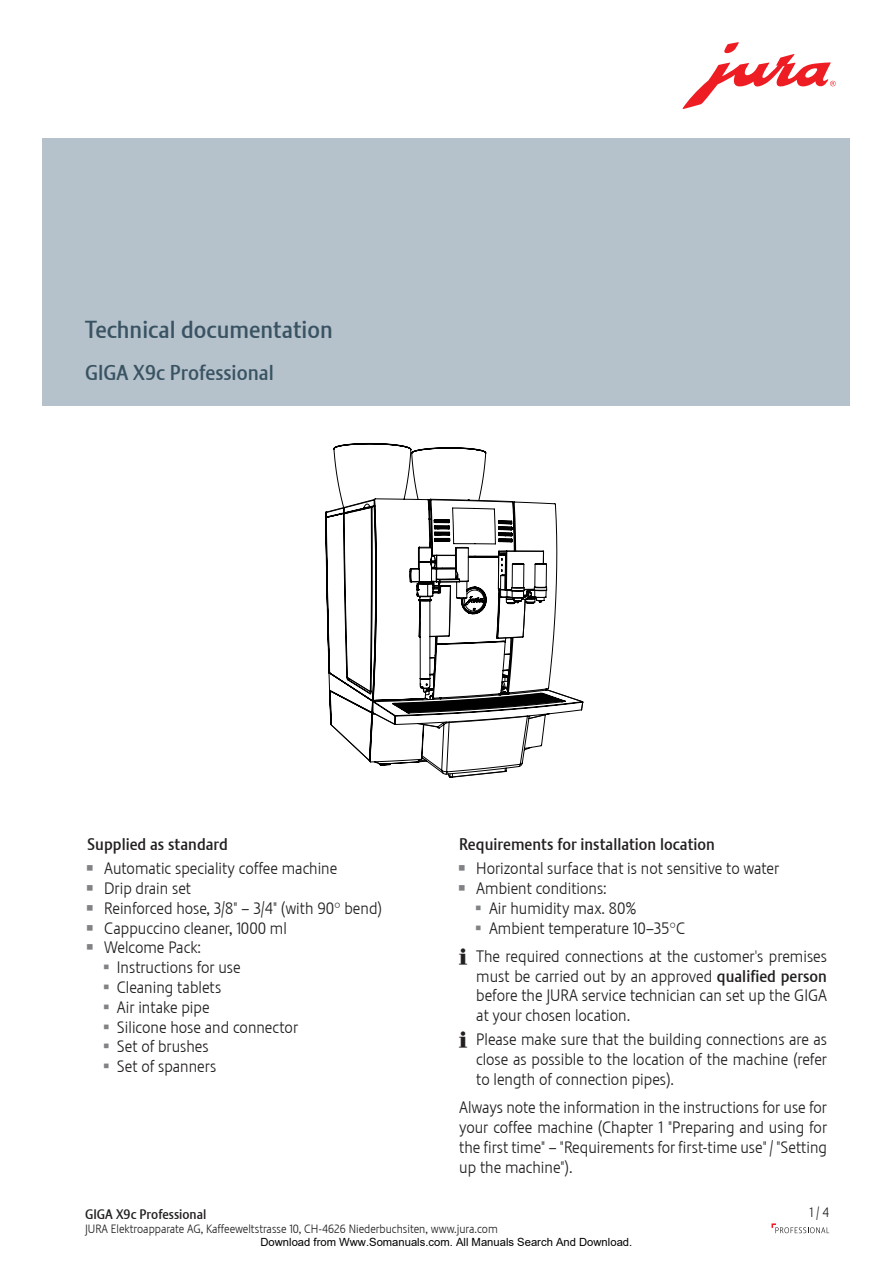
<style>
.page{position:relative;width:893px;height:1263px;background:#fff}
.page>*{position:absolute;margin:0;border:0;box-sizing:border-box;transform-origin:0 0}
.t1{font:24px "Stalemate LF";color:#3a5362}
.t2{font:21px "Stalemate LF";color:#3a5362}
.Fliesstext{font:16.5px/19.8px "Stalemate LF Light";color:#231f20;text-align:justify}
.Fliesstext-2{font:16.5px "Stalemate LF";color:#231f20}
.t3{font:13.5px "Stalemate LF";color:#231f20}
.Paginierung{font:13.5px "Stalemate LF Light";color:#231f20}
.t4{font:12px "Stalemate LF Light";color:#231f20}
.t5{font:11.55px "Arial Narrow";color:#000}
.t6{font:11.25px "Arial";color:#000}
.s1{font-family:"Jura Pict 2006";color:#808285}
.s2{font-family:"Jura Pict 2006"}
.s3{font-family:"Stalemate LF"}
</style>
<div class="page">
<svg style="left:771px;top:1223px;width:58px;height:10px"></svg>
<svg style="left:682px;top:42px;width:154px;height:67px"></svg>
<hr style="left:296px;top:440px;width:1px;height:340px;background:#000">
<hr style="left:296px;top:440px;width:288px;height:1px;background:#000">
<hr style="left:803px;top:440px;width:1px;height:340px;background:#000">
<hr style="left:296px;top:817px;width:288px;height:1px;background:#000">
<svg style="left:325px;top:443px;width:258px;height:335px"></svg>
<div style="left:43px;top:138px;width:807px;height:268px;background:#b5c2cc"></div>
<p class="t5" style="left:88px;top:315px;width:17px">496</p>
<p class="t1" style="left:85px;top:315px;width:249px">Technical documentation</p>
<p class="t2" style="left:85px;top:360px;width:190px">GIGA X9c Professional</p>
<p class="Fliesstext-2" style="left:87px;top:834px;width:142px">Supplied as standard</p>
<p class="Fliesstext-2" style="left:459px;top:834px;width:257px">Requirements for installation location</p>
<p class="Fliesstext" style="left:87px;top:858px;width:252px"><span class="s1">Z</span> Automatic speciality coffee machine</p>
<p class="Fliesstext" style="left:87px;top:878px;width:105px"><span class="s1">Z</span> Drip drain set</p>
<p class="Fliesstext" style="left:87px;top:898px;width:296px"><span class="s1">Z</span> Reinforced hose, 3/8" – 3/4" (with 90° bend)</p>
<p class="Fliesstext" style="left:87px;top:918px;width:201px"><span class="s1">Z</span> Cappuccino cleaner, 1000 ml</p>
<p class="Fliesstext" style="left:87px;top:937px;width:115px"><span class="s1">Z</span> Welcome Pack:</p>
<p class="Fliesstext" style="left:104px;top:957px;width:138px"><span class="s1">U</span> Instructions for use</p>
<p class="Fliesstext" style="left:104px;top:977px;width:119px"><span class="s1">U</span> Cleaning tablets</p>
<p class="Fliesstext" style="left:104px;top:997px;width:107px"><span class="s1">U</span> Air intake pipe</p>
<p class="Fliesstext" style="left:104px;top:1017px;width:195px"><span class="s1">U</span> Silicone hose and connector</p>
<p class="Fliesstext" style="left:104px;top:1036px;width:106px"><span class="s1">U</span> Set of brushes</p>
<p class="Fliesstext" style="left:104px;top:1056px;width:114px"><span class="s1">U</span> Set of spanners</p>
<p class="Fliesstext" style="left:459px;top:858px;width:321px"><span class="s1">Z</span> Horizontal surface that is not sensitive to water</p>
<p class="Fliesstext" style="left:459px;top:878px;width:149px"><span class="s1">Z</span> Ambient conditions:</p>
<p class="Fliesstext" style="left:476px;top:898px;width:162px"><span class="s1">U</span> Air humidity max. 80%</p>
<p class="Fliesstext" style="left:476px;top:918px;width:210px"><span class="s1">U</span> Ambient temperature 10–35°C</p>
<p class="Fliesstext" style="left:476px;top:946px;width:352px;text-indent:-17px"><span class="s2">E</span> The required connections at the customer's premises must be carried out by an approved <span class="s3">qualified person </span>before the JURA service technician can set up the GIGA at your chosen location.</p>
<p class="Fliesstext" style="left:476px;top:1029px;width:352px;text-indent:-17px"><span class="s2">E</span> Please make sure that the building connections are as close as possible to the location of the machine (refer to length of connection pipes).</p>
<p class="Fliesstext" style="left:459px;top:1097px;width:369px">Always note the information in the instructions for use for your coffee machine (Chapter 1 "Preparing and using for the first time" – "Requirements for first-time use" / "Setting up the machine").</p>
<p class="t3" style="left:85px;top:1206px;width:123px">GIGA X9c Professional</p>
<p class="Paginierung" style="left:809px;top:1204px;width:21px">1 / 4</p>
<p class="t4" style="left:85px;top:1222px;width:414px">JURA Elektroapparate AG, Kaffeeweltstrasse 10, CH-4626 Niederbuchsiten, www.jura.com</p>
<p class="t6" style="left:260px;top:1235px;width:373px">Download from Www.Somanuals.com. All Manuals Search And Download.</p>
</div>
